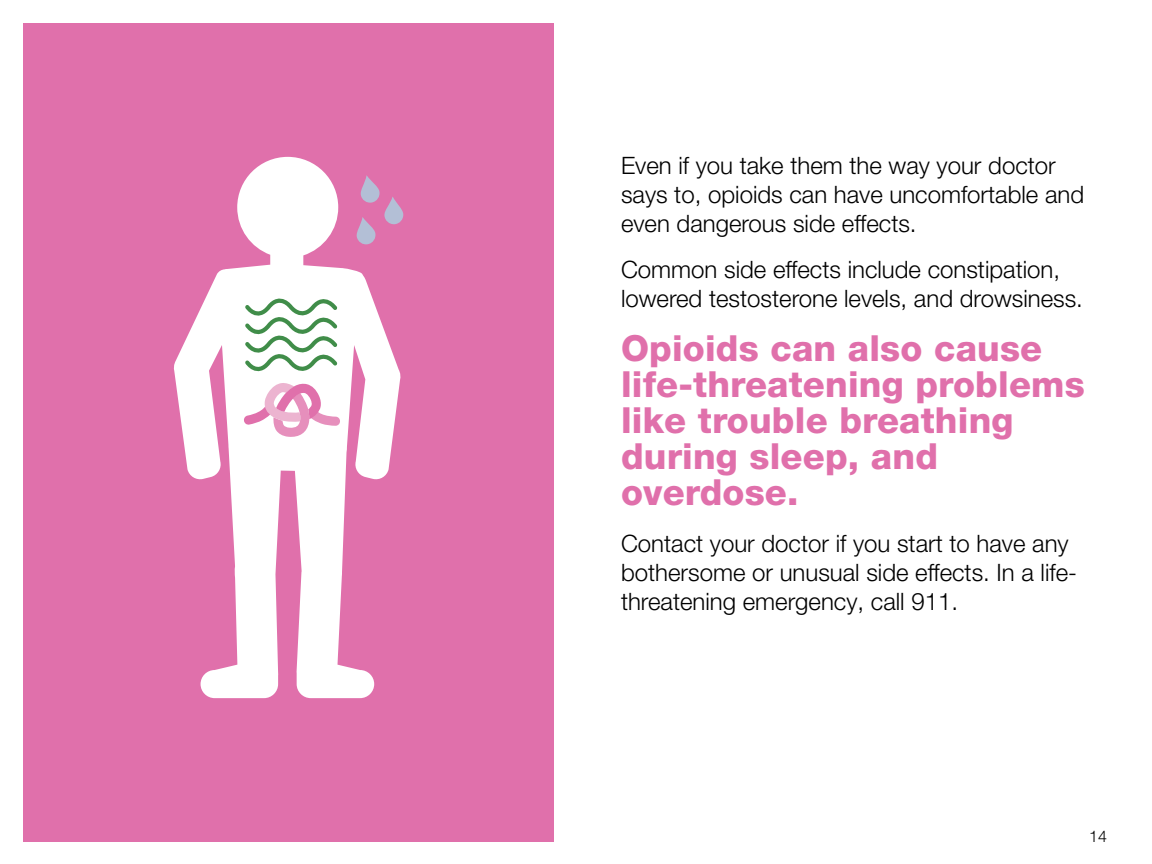
<style>
.page{position:relative;width:1152px;height:864px;background:#fff}
.page>*{position:absolute;margin:0;border:0;box-sizing:border-box;transform-origin:0 0}
.Body__Helv_45_12_14{font:800 36px/36px "Helvetica Neue LT Pro";letter-spacing:.005em;color:#e070ab}
.Body__Helv_45_12_14-2{font:300 24px/28.8px "Helvetica Neue LT Pro";color:#000}
.t1{font:300 16px "Helvetica Neue LT Pro";color:#000}
</style>
<div class="page">
<div style="left:23px;top:23px;width:531px;height:819px;background:#e070ab"></div>
<svg style="left:174px;top:157px;width:227px;height:541px;fill:#fff"></svg>
<svg style="left:356px;top:175px;width:48px;height:70px"></svg>
<svg style="left:244px;top:383px;width:96px;height:55px;background:#f3cde1"></svg>
<svg style="left:243px;top:287px;width:96px;height:90px;background:#d7e7d8"></svg>
<p class="Body__Helv_45_12_14-2" style="left:621px;top:151px;width:465px">Even if you take them the way your doctor says to, opioids can have uncomfortable and even dangerous side effects.</p>
<p class="Body__Helv_45_12_14-2" style="left:621px;top:255px;width:463px">Common side effects include constipation, lowered testosterone levels, and drowsiness.</p>
<p class="Body__Helv_45_12_14" style="left:621px;top:330px;width:465px">Opioids can also cause life-threatening problems like trouble breathing during sleep, and overdose.</p>
<p class="Body__Helv_45_12_14-2" style="left:621px;top:529px;width:458px">Contact your doctor if you start to have any bothersome or unusual side effects. In a life&shy;threatening emergency, call 911.</p>
<p class="t1" style="left:1089px;top:826px;width:19px">14</p>
</div>
